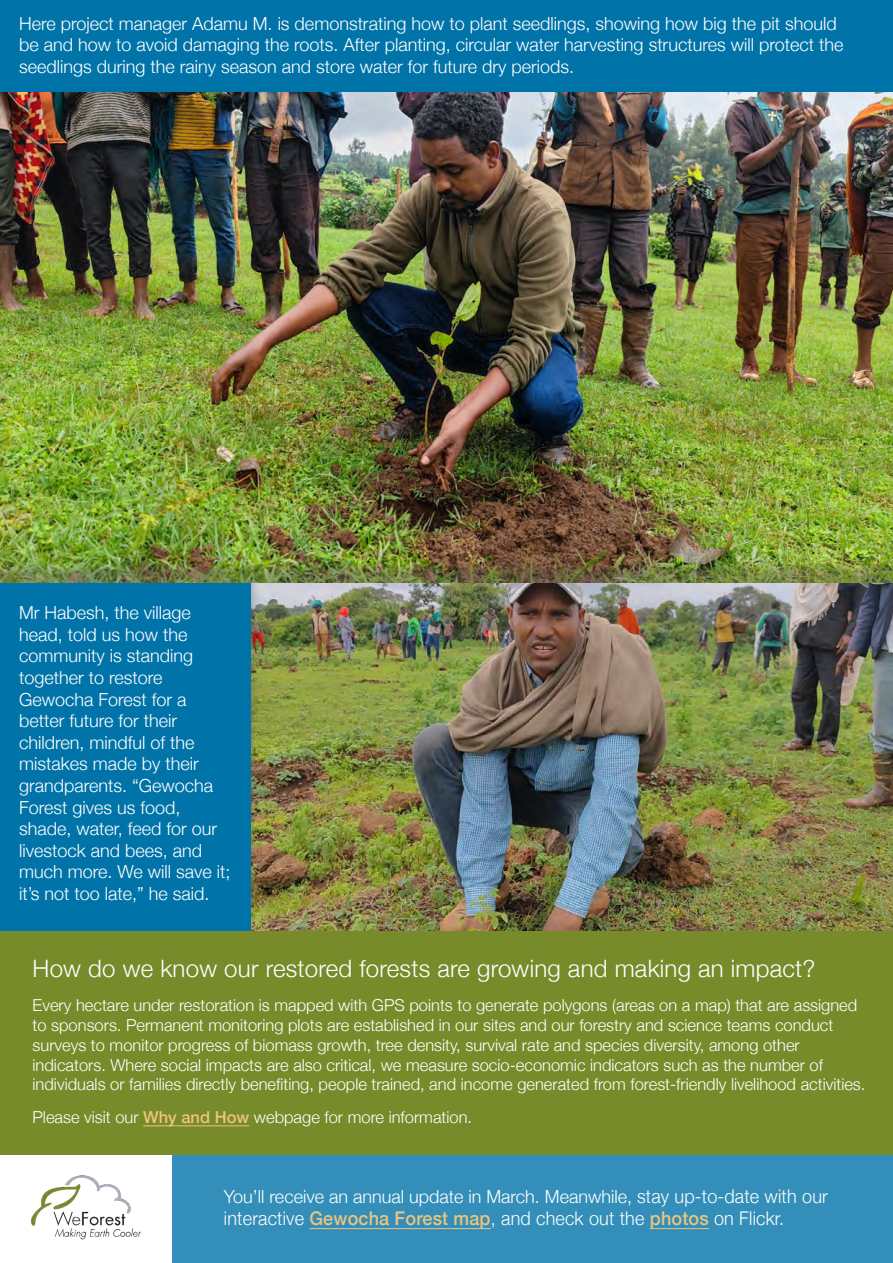
<style>
.page{position:relative;width:893px;height:1263px;background:#fff}
.page>*{position:absolute;margin:0;border:0;box-sizing:border-box;transform-origin:0 0}
.larger_green_heading{font:300 24px "Helvetica Neue";letter-spacing:.01em;color:#fff}
.white_small_heading{font:300 18.9px "Helvetica Neue";letter-spacing:.01em;color:#fff;scale:.95 1}
.white_small_heading-2{font:300 18px/21.6px "Helvetica Neue";color:#fff}
.white_body{font:300 16.5px/19.8px "Helvetica Neue";color:#fff}
.s1{font-weight:500;color:#edc47d}
.s2{font-size:18.9px}
</style>
<div class="page">
<img style="left:0;top:91px;width:893px;height:470px">
<div style="left:244px;top:561px;width:649px;height:369px;background:#585553;opacity:.4"></div>
<img style="left:251px;top:584px;width:642px;height:347px">
<div style="left:0;top:561px;width:260px;height:363px;background:#585553;opacity:.4"></div>
<div style="left:0;top:584px;width:251px;height:347px;background:#0073a8"></div>
<img style="left:31px;top:1175px;width:109px;height:65px">
<div style="left:173px;top:1155px;width:720px;height:108px;background:#338fb9"></div>
<hr style="left:309px;top:1228px;width:182px;height:1px;background:#edc47d">
<hr style="left:650px;top:1228px;width:59px;height:1px;background:#edc47d">
<div style="left:0;top:931px;width:893px;height:224px;background:#788b2b"></div>
<hr style="left:143px;top:1125px;width:106px;height:1px;background:#edc47d">
<div style="left:0;top:0;width:893px;height:91px;background:#0073a8"></div>
<p class="white_small_heading-2" style="left:19px;top:11px;width:826px">Here project manager Adamu M. is demonstrating how to plant seedlings, showing how big the pit should be and how to avoid damaging the roots. After planting, circular water harvesting structures will protect the seedlings during the rainy season and store water for future dry periods.</p>
<p class="white_small_heading-2" style="left:19px;top:601px;width:213px">Mr Habesh, the village head, told us how the community is standing together to restore<br>Gewocha Forest for a better future for their children, mindful of the mistakes made by their grandparents. “Gewocha<br>Forest gives us food, shade, water, feed for our livestock and bees, and much more. We will save it; it’s not too late,” he said.</p>
<p class="larger_green_heading" style="left:33px;top:949px;width:784px">How do we know our restored forests are growing and making an impact?</p>
<p class="white_body" style="left:33px;top:994px;width:834px">Every hectare under restoration is mapped with GPS points to generate polygons (areas on a map) that are assigned to sponsors. Permanent monitoring plots are established in our sites and our forestry and science teams conduct surveys to monitor progress of biomass growth, tree density, survival rate and species diversity, among other indicators. Where social impacts are also critical, we measure socio-economic indicators such as the number of individuals or families directly benefiting, people trained, and income generated from forest-friendly livelihood activities.</p>
<p class="white_body" style="left:33px;top:1106px;width:441px">Please visit our <span class="s1">Why and How</span> webpage for more information.</p>
<p class="white_small_heading-2" style="left:224px;top:1184px;width:605px">You’ll receive an annual update in March. Meanwhile, <span class="s2">stay up-to-date with our</span></p>
<p class="white_small_heading" style="left:224px;top:1203px;width:591px">interactive <span class="s1">Gewocha Forest map</span>, and check out the <span class="s1">photos</span> on Flickr.</p>
</div>
